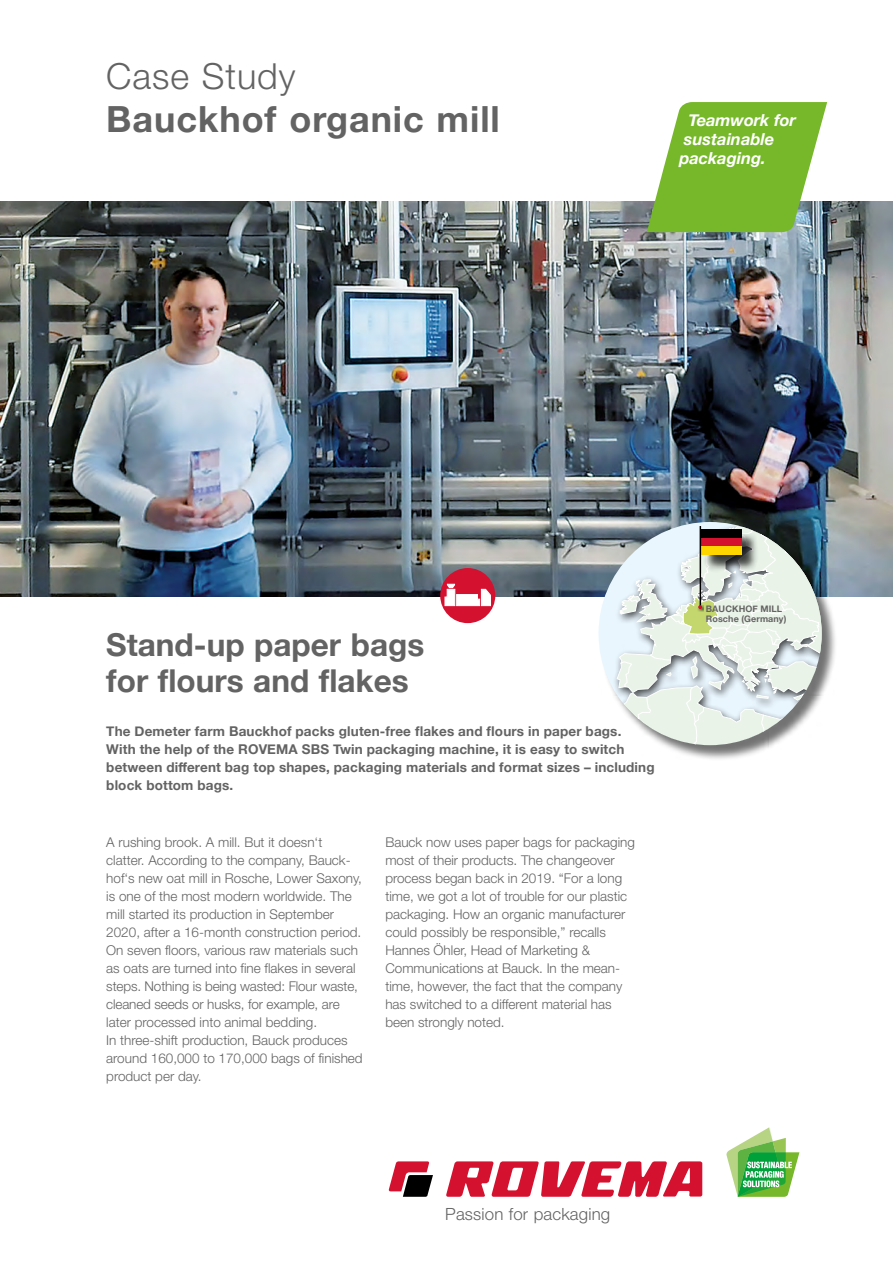
<style>
.page{position:relative;width:893px;height:1263px;background:#fff}
.page>*{position:absolute;margin:0;border:0;box-sizing:border-box;transform-origin:0 0}
.t1{font:700 36px "Helvetica Neue";letter-spacing:.025em;color:#646363}
.t2{font:300 36px "Helvetica Neue";letter-spacing:.025em;color:#646363}
.t3{font:700 31.5px/36px "Helvetica Neue";color:#646363}
.t4{font:300 16.8px "Helvetica Neue";letter-spacing:.01em;color:#646363}
.t5{font:italic 700 16.5px/18.8px "Helvetica Neue";color:#fff}
.t6{font:300 13.5px/18px "Helvetica Neue";color:#646363}
.t7{font:700 13.5px/18px "Helvetica Neue";letter-spacing:.01em;color:#646363}
.t8{font:700 9px/10.5px "Helvetica Neue";letter-spacing:.01em;color:#646363}
</style>
<div class="page">
<img style="left:0;top:201px;width:893px;height:395px">
<svg style="left:647px;top:102px;width:180px;height:130px;background:#8ac14f"></svg>
<div style="left:600px;top:523px;width:237px;height:238px;background:#000;opacity:.55"></div>
<svg style="left:598px;top:522px;width:224px;height:223px;background:#cdd5d1"></svg>
<svg style="left:726px;top:1127px;width:73px;height:70px"></svg>
<svg style="left:446px;top:1161px;width:256px;height:36px"></svg>
<svg style="left:389px;top:1161px;width:44px;height:36px"></svg>
<div style="left:440px;top:568px;width:55px;height:55px;background:#d51130;border-radius:50%"></div>
<svg style="left:444px;top:583px;width:47px;height:24px"></svg>
<h1 class="t2" style="left:106px;top:48px;width:191px">Case Study</h1>
<h1 class="t1" style="left:106px;top:90px;width:395px">Bauckhof organic mill</h1>
<p class="t5" style="left:679px;top:111px;width:118px;text-indent:9px">Teamwork for sustainable packaging.</p>
<h2 class="t3" style="left:106px;top:627px;width:319px">Stand-up paper bags for flours and flakes</h2>
<p class="t7" style="left:106px;top:722px;width:550px">The Demeter farm Bauckhof packs gluten-free flakes and flours in paper bags.<br>With the help of the ROVEMA SBS Twin packaging machine, it is easy to switch between different bag top shapes, packaging materials and format sizes – including block bottom bags.</p>
<p class="t6" style="left:106px;top:832px;width:258px">A rushing brook. A mill. But it doesn‘t clatter. According to the company, Bauck&shy;hof‘s new oat mill in Rosche, Lower Saxony, is one of the most modern worldwide. The mill started its production in September 2020, after a 16-month construction period.<br>On seven floors, various raw materials such as oats are turned into fine flakes in several steps. Nothing is being wasted: Flour waste, cleaned seeds or husks, for example, are later processed into animal bedding.<br>In three-shift production, Bauck produces around 160,000 to 170,000 bags of finished product per day.</p>
<p class="t6" style="left:385px;top:832px;width:251px">Bauck now uses paper bags for packaging most of their products. The changeover process began back in 2019. “For a long time, we got a lot of trouble for our plastic packaging. How an organic manufacturer could possibly be responsible,” recalls Hannes Öhler, Head of Marketing &amp; Communications at Bauck. In the mean&shy;time, however, the fact that the company has switched to a different material has been strongly noted.</p>
<p class="t4" style="left:445px;top:1201px;width:166px">Passion for packaging</p>
<p class="t8" style="left:706px;top:604px;width:82px">BAUCKHOF MILL<br>Rosche (Germany)</p>
</div>
